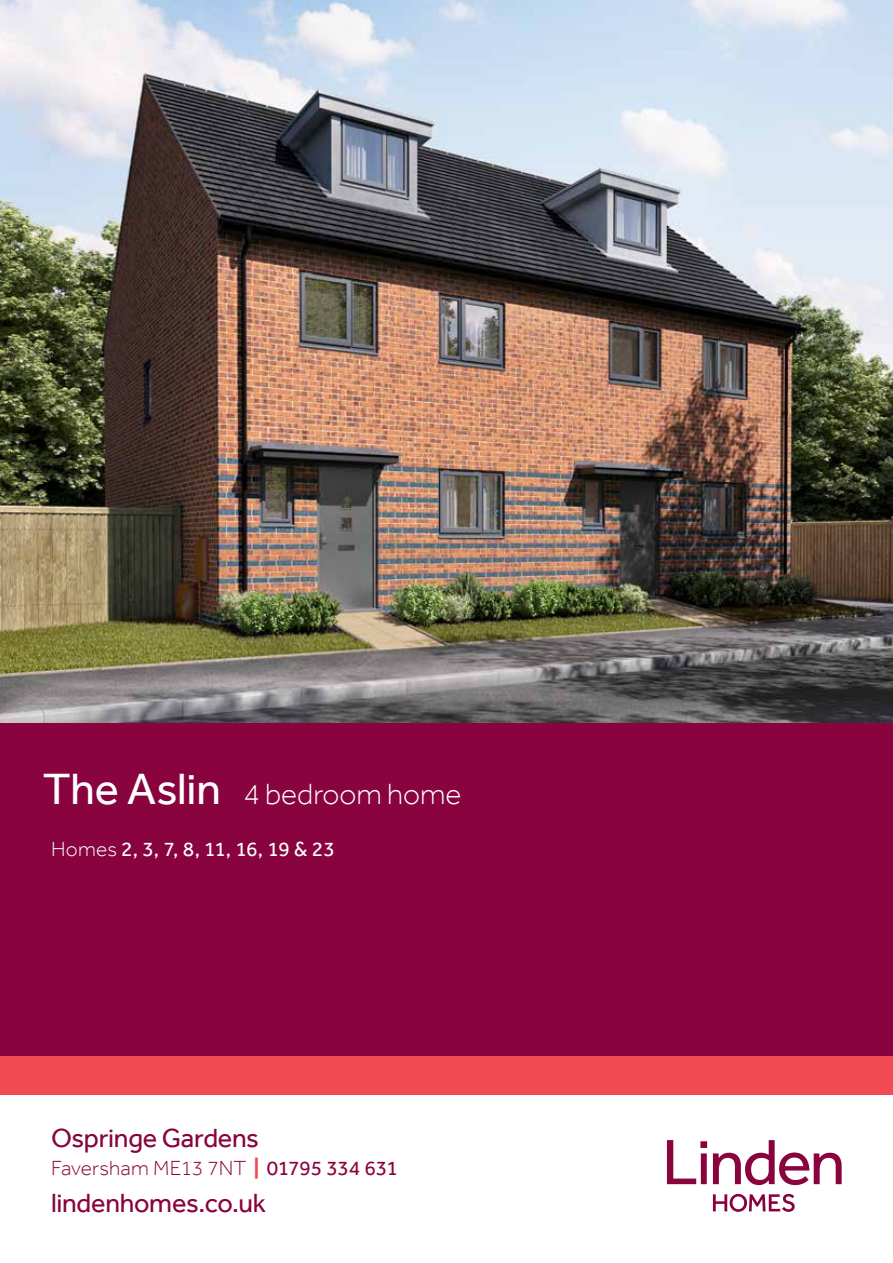
<style>
.page{position:relative;width:893px;height:1263px;background:#fff}
.page>*{position:absolute;margin:0;border:0;box-sizing:border-box;transform-origin:0 0}
.t1{font:300 30px "Effra";color:#fff}
.t2{font:27px "Effra";letter-spacing:-.01em;color:#89043e}
.t3{font:300 21px "Effra";letter-spacing:.005em;color:#89043e}
.t4{font:21px "Effra";letter-spacing:-.03em;color:#fff}
.s1{font-weight:400;font-size:45px}
.s2{font-weight:300}
.s3{font-weight:700;color:#f04b51}
.s4{font-weight:400}
</style>
<div class="page">
<img style="left:0;top:0;width:893px;height:723px">
<svg style="left:667px;top:1140px;width:40px;height:44px"></svg>
<svg style="left:713px;top:1140px;width:129px;height:45px"></svg>
<svg style="left:713px;top:1194px;width:82px;height:18px"></svg>
<div style="left:0;top:723px;width:893px;height:334px;background:#89043e"></div>
<div style="left:0;top:1057px;width:893px;height:38px;background:#f04b51"></div>
<p class="t1" style="left:43px;top:776px;width:420px"><span class="s1">The Aslin</span> 4 bedroom home</p>
<p class="t4" style="left:51px;top:837px;width:285px"><span class="s2">Homes</span> 2, 3, 7, 8, 11, 16, 19 &amp; 23</p>
<p class="t2" style="left:51px;top:1122px;width:209px">Ospringe Gardens</p>
<p class="t3" style="left:51px;top:1156px;width:348px">Faversham ME13 7NT <span class="s3">|</span> <span class="s4">01795 334 631</span></p>
<p class="t2" style="left:51px;top:1187px;width:217px">lindenhomes.co.uk</p>
</div>
